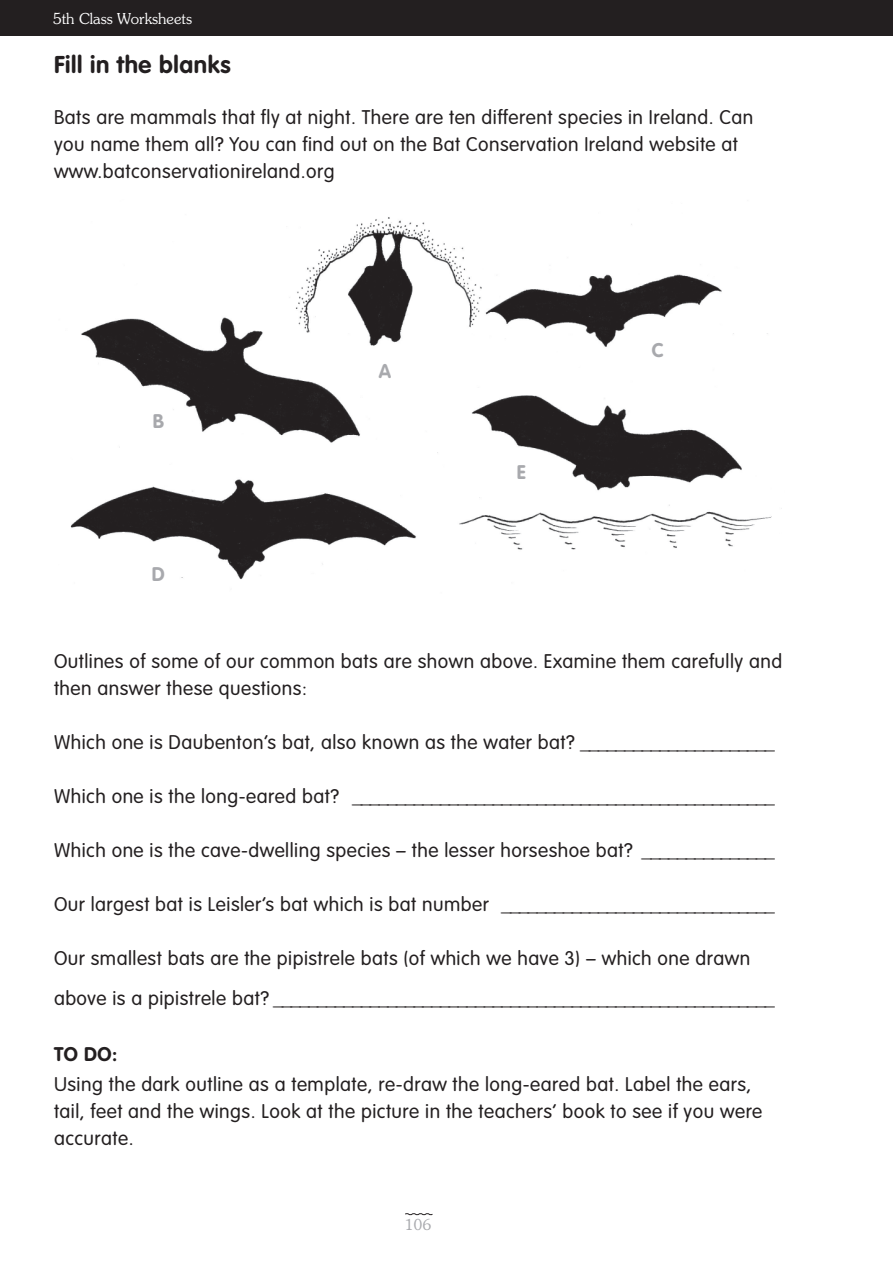
<style>
.page{position:relative;width:893px;height:1263px;background:#fff}
.page>*{position:absolute;margin:0;border:0;box-sizing:border-box;transform-origin:0 0}
.t1{font:700 24px "VAG Rounded";letter-spacing:.025em;color:#231f20}
.t2{font:300 19.5px/27px "VAG Rounded";letter-spacing:.025em;color:#231f20}
.t3{font:700 19.5px "VAG Rounded";color:#231f20}
.t4{font:700 19.5px "VAG Rounded";color:#a8a9ad}
.t5{font:300 15px "Souvenir";color:#fff}
.t6{font:300 15px "Souvenir";color:#a8a9ad}
</style>
<div class="page">
<div style="left:0;top:0;width:893px;height:36px;background:#231f20"></div>
<svg style="left:405px;top:1213px;width:28px;height:2px"></svg>
<img style="left:70px;top:217px;width:712px;height:363px">
<p class="t5" style="left:53px;top:13px;width:141px">5th Class Worksheets</p>
<p class="t1" style="left:54px;top:54px;width:178px">Fill in the blanks</p>
<p class="t2" style="left:54px;top:106px;width:701px">Bats are mammals that fly at night. There are ten different species in Ireland. Can you name them all? You can find out on the Bat Conservation Ireland website at www.batconservationireland.org</p>
<p class="t4" style="left:153px;top:413px;width:13px">B</p>
<p class="t4" style="left:152px;top:566px;width:15px">D</p>
<p class="t4" style="left:379px;top:363px;width:14px">A</p>
<p class="t4" style="left:517px;top:464px;width:11px">E</p>
<p class="t4" style="left:652px;top:342px;width:13px">C</p>
<p class="t2" style="left:54px;top:649px;width:730px">Outlines of some of our common bats are shown above. Examine them carefully and then answer these questions:</p>
<p class="t2" style="left:54px;top:730px;width:722px">Which one is Daubenton’s bat, also known as the water bat? ______________________</p>
<p class="t2" style="left:54px;top:784px;width:722px">Which one is the long-eared bat? ________________________________________________</p>
<p class="t2" style="left:54px;top:838px;width:722px">Which one is the cave-dwelling species – the lesser horseshoe bat? _______________</p>
<p class="t2" style="left:54px;top:892px;width:722px">Our largest bat is Leisler’s bat which is bat number _______________________________</p>
<p class="t2" style="left:54px;top:939px;width:722px;line-height:40.5px">Our smallest bats are the pipistrele bats (of which we have 3) – which one drawn above is a pipistrele bat? _________________________________________________________</p>
<p class="t3" style="left:54px;top:1046px;width:65px">TO DO:</p>
<p class="t2" style="left:54px;top:1072px;width:710px">Using the dark outline as a template, re-draw the long-eared bat. Label the ears, tail, feet and the wings. Look at the picture in the teachers’ book to see if you were accurate.</p>
<p class="t6" style="left:405px;top:1218px;width:28px">106</p>
</div>
